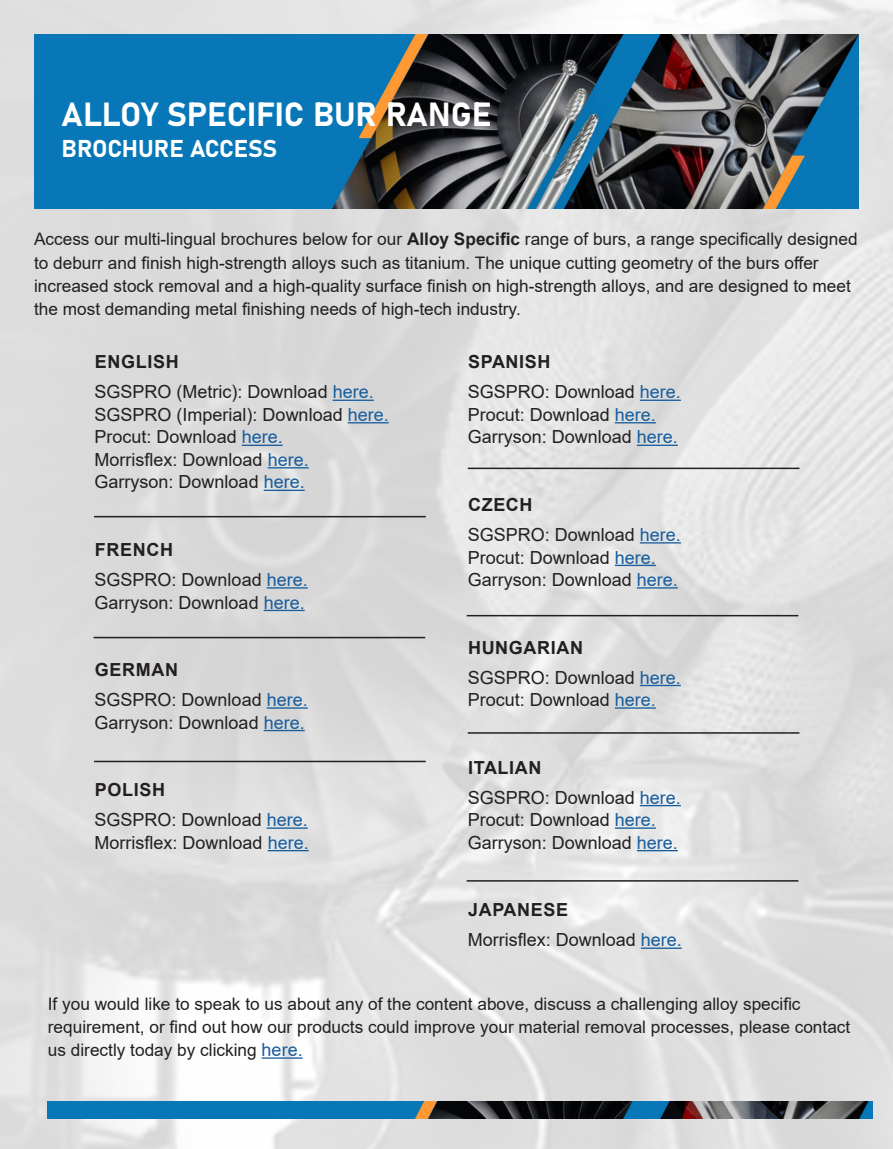
<style>
.page{position:relative;width:893px;height:1149px;background:#fff}
.page>*{position:absolute;margin:0;border:0;box-sizing:border-box;transform-origin:0 0}
.t1{font:33px "Bahnschrift";color:#fff}
.t2{font:24px "Bahnschrift";letter-spacing:-.01em;color:#fff}
.t3{font:18px "Arial";color:#231f20}
.t4{font:700 18px "Arial";letter-spacing:.035em;color:#231f20}
.t5{font:17.25px/23.2px "Arial";color:#231f20}
.s1{font-weight:700}
.s2{color:#175d9e}
.s3{font-size:18px;color:#175d9e}
</style>
<div class="page">
<img style="left:1px;top:0;width:892px;height:1148px">
<img style="left:34px;top:34px;width:825px;height:174px">
<img style="left:48px;top:1101px;width:825px;height:17px">
<hr style="left:333px;top:399px;width:41px;height:2px;background:#175d9e">
<hr style="left:348px;top:422px;width:41px;height:1px;background:#175d9e">
<hr style="left:242px;top:444px;width:41px;height:2px;background:#175d9e">
<hr style="left:268px;top:467px;width:41px;height:1px;background:#175d9e">
<hr style="left:264px;top:489px;width:41px;height:2px;background:#175d9e">
<hr style="left:267px;top:587px;width:41px;height:1px;background:#175d9e">
<hr style="left:264px;top:609px;width:41px;height:2px;background:#175d9e">
<hr style="left:267px;top:707px;width:41px;height:1px;background:#175d9e">
<hr style="left:264px;top:729px;width:41px;height:2px;background:#175d9e">
<hr style="left:267px;top:827px;width:41px;height:1px;background:#175d9e">
<hr style="left:268px;top:849px;width:41px;height:2px;background:#175d9e">
<hr style="left:640px;top:399px;width:41px;height:2px;background:#175d9e">
<hr style="left:615px;top:422px;width:41px;height:1px;background:#175d9e">
<hr style="left:637px;top:444px;width:41px;height:2px;background:#175d9e">
<hr style="left:640px;top:542px;width:41px;height:1px;background:#175d9e">
<hr style="left:615px;top:564px;width:41px;height:2px;background:#175d9e">
<hr style="left:637px;top:587px;width:41px;height:1px;background:#175d9e">
<hr style="left:640px;top:684px;width:41px;height:2px;background:#175d9e">
<hr style="left:615px;top:707px;width:41px;height:1px;background:#175d9e">
<hr style="left:640px;top:804px;width:41px;height:2px;background:#175d9e">
<hr style="left:615px;top:827px;width:41px;height:1px;background:#175d9e">
<hr style="left:637px;top:849px;width:41px;height:2px;background:#175d9e">
<hr style="left:641px;top:947px;width:41px;height:1px;background:#175d9e">
<hr style="left:94px;top:515px;width:332px;height:2px;background:#231f20">
<hr style="left:468px;top:467px;width:331px;height:2px;background:#231f20">
<hr style="left:94px;top:636px;width:331px;height:2px;background:#231f20">
<hr style="left:94px;top:760px;width:332px;height:2px;background:#231f20">
<hr style="left:467px;top:614px;width:331px;height:2px;background:#231f20">
<hr style="left:468px;top:732px;width:331px;height:1px;background:#231f20">
<hr style="left:262px;top:1057px;width:41px;height:1px;background:#175d9e">
<hr style="left:467px;top:879px;width:331px;height:2px;background:#231f20">
<p class="t1" style="left:62px;top:94px;width:431px">ALLOY SPECIFIC BUR RANGE</p>
<p class="t2" style="left:62px;top:134px;width:217px">BROCHURE ACCESS</p>
<p class="t5" style="left:34px;top:227px;width:825px">Access our multi-lingual brochures below for our <span class="s1">Alloy Specific</span> range of burs, a range specifically designed to deburr and finish high-strength alloys such as titanium. The unique cutting geometry of the burs offer increased stock removal and a high-quality surface finish on high-strength alloys, and are designed to meet the most demanding metal finishing needs of high-tech industry.</p>
<p class="t4" style="left:95px;top:349px;width:85px">ENGLISH</p>
<p class="t3" style="left:95px;top:379px;width:281px">SGSPRO (Metric): Download <span class="s2">here.</span></p>
<p class="t3" style="left:95px;top:402px;width:296px">SGSPRO (Imperial): Download <span class="s2">here.</span></p>
<p class="t3" style="left:95px;top:424px;width:190px">Procut: Download <span class="s2">here.</span></p>
<p class="t3" style="left:95px;top:447px;width:216px">Morrisflex: Download <span class="s2">here.</span></p>
<p class="t3" style="left:95px;top:469px;width:212px">Garryson: Download <span class="s2">here.</span></p>
<p class="t4" style="left:468px;top:349px;width:84px">SPANISH</p>
<p class="t3" style="left:468px;top:379px;width:215px">SGSPRO: Download <span class="s2">here.</span></p>
<p class="t3" style="left:468px;top:402px;width:190px">Procut: Download <span class="s2">here.</span></p>
<p class="t3" style="left:468px;top:424px;width:212px">Garryson: Download <span class="s2">here.</span></p>
<p class="t4" style="left:95px;top:537px;width:80px">FRENCH</p>
<p class="t3" style="left:95px;top:567px;width:215px">SGSPRO: Download <span class="s2">here.</span></p>
<p class="t3" style="left:95px;top:589px;width:212px">Garryson: Download <span class="s2">here.</span></p>
<p class="t4" style="left:95px;top:657px;width:85px">GERMAN</p>
<p class="t3" style="left:95px;top:687px;width:215px">SGSPRO: Download <span class="s2">here.</span></p>
<p class="t3" style="left:95px;top:709px;width:212px">Garryson: Download <span class="s2">here.</span></p>
<p class="t4" style="left:95px;top:777px;width:72px">POLISH</p>
<p class="t3" style="left:95px;top:807px;width:215px">SGSPRO: Download <span class="s2">here.</span></p>
<p class="t3" style="left:95px;top:829px;width:216px">Morrisflex: Download <span class="s2">here.</span></p>
<p class="t4" style="left:468px;top:492px;width:66px">CZECH</p>
<p class="t3" style="left:468px;top:522px;width:215px">SGSPRO: Download <span class="s2">here.</span></p>
<p class="t3" style="left:468px;top:544px;width:190px">Procut: Download <span class="s2">here.</span></p>
<p class="t3" style="left:468px;top:567px;width:212px">Garryson: Download <span class="s2">here.</span></p>
<p class="t4" style="left:468px;top:634px;width:117px">HUNGARIAN</p>
<p class="t3" style="left:468px;top:664px;width:215px">SGSPRO: Download <span class="s2">here.</span></p>
<p class="t3" style="left:468px;top:687px;width:190px">Procut: Download <span class="s2">here.</span></p>
<p class="t4" style="left:468px;top:754px;width:75px">ITALIAN</p>
<p class="t3" style="left:468px;top:784px;width:215px">SGSPRO: Download <span class="s2">here.</span></p>
<p class="t3" style="left:468px;top:807px;width:190px">Procut: Download <span class="s2">here.</span></p>
<p class="t3" style="left:468px;top:829px;width:212px">Garryson: Download <span class="s2">here.</span></p>
<p class="t4" style="left:468px;top:897px;width:102px">JAPANESE</p>
<p class="t3" style="left:468px;top:927px;width:216px">Morrisflex: Download <span class="s2">here.</span></p>
<p class="t5" style="left:48px;top:991px;width:804px">If you would like to speak to us about any of the content above, discuss a challenging alloy specific requirement, or find out how our products could improve your material removal processes, please contact us directly today by clicking <span class="s3">here.</span></p>
</div>
